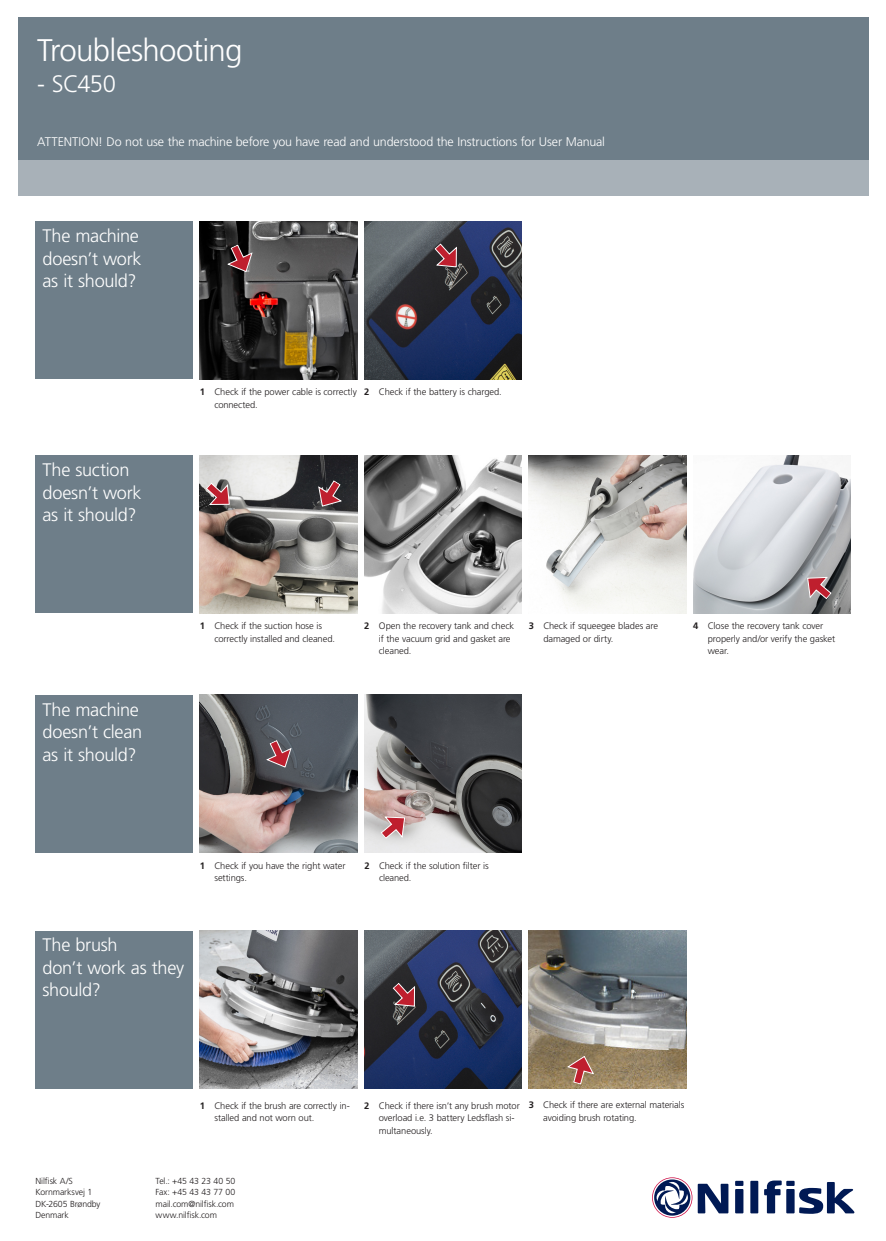
<style>
.page{position:relative;width:886px;height:1241px;background:#fff}
.page>*{position:absolute;margin:0;border:0;box-sizing:border-box;transform-origin:0 0}
.t1{font:300 31.25px "Frutiger LT Std";letter-spacing:-.025em;color:#fff}
.t2{font:300 23.75px "Frutiger LT Std";letter-spacing:-.03em;color:#fff}
.N_Quotes_29_36_Negat{font:300 18.12px/22.5px "Frutiger LT Std";letter-spacing:-.015em;color:#fff}
.N_Body_text_15_20{font:300 12.5px "Frutiger LT Std";letter-spacing:-.015em;color:#fff}
.N_Body_text_15_20-2{font:300 9.38px/12.5px "Frutiger LT Std";letter-spacing:-.01em;color:#231f20}
.t3{font:300 8.75px/11.2px "Frutiger LT Std";letter-spacing:-.015em;color:#231f20}
.s1{font-weight:700}
</style>
<div class="page">
<div style="left:18px;top:18px;width:850px;height:142px;background:#6e7e89"></div>
<div style="left:18px;top:160px;width:850px;height:36px;background:#a8b1b8"></div>
<div style="left:750px;top:1180px;width:8px;height:33px;background:#001954"></div>
<svg style="left:698px;top:1183px;width:30px;height:30px"></svg>
<div style="left:735px;top:1188px;width:8px;height:25px;background:#001954"></div>
<div style="left:786px;top:1188px;width:8px;height:25px;background:#001954"></div>
<div style="left:735px;top:1180px;width:8px;height:5px;background:#001954"></div>
<div style="left:786px;top:1180px;width:8px;height:5px;background:#001954"></div>
<svg style="left:764px;top:1180px;width:18px;height:33px"></svg>
<svg style="left:799px;top:1182px;width:56px;height:31px"></svg>
<svg style="left:652px;top:1177px;width:40px;height:40px"></svg>
<img style="left:200px;top:221px;width:157px;height:158px">
<img style="left:364px;top:221px;width:158px;height:158px">
<img style="left:200px;top:455px;width:157px;height:158px">
<img style="left:364px;top:455px;width:158px;height:158px">
<img style="left:529px;top:455px;width:157px;height:158px">
<img style="left:693px;top:455px;width:157px;height:158px">
<img style="left:200px;top:694px;width:157px;height:158px">
<img style="left:364px;top:694px;width:157px;height:158px">
<img style="left:200px;top:930px;width:157px;height:158px">
<img style="left:364px;top:930px;width:158px;height:158px">
<img style="left:529px;top:930px;width:157px;height:158px">
<svg style="left:205px;top:482px;width:25px;height:23px"></svg>
<svg style="left:318px;top:479px;width:25px;height:28px"></svg>
<svg style="left:434px;top:243px;width:23px;height:25px"></svg>
<svg style="left:392px;top:981px;width:23px;height:26px"></svg>
<svg style="left:226px;top:244px;width:27px;height:29px"></svg>
<svg style="left:265px;top:739px;width:27px;height:29px"></svg>
<svg style="left:380px;top:815px;width:26px;height:24px"></svg>
<svg style="left:806px;top:576px;width:26px;height:24px"></svg>
<svg style="left:566px;top:1054px;width:29px;height:30px"></svg>
<div style="left:35px;top:221px;width:158px;height:158px;background:#6e7e89"></div>
<div style="left:35px;top:455px;width:158px;height:158px;background:#6e7e89"></div>
<div style="left:35px;top:694px;width:158px;height:158px;background:#6e7e89"></div>
<div style="left:35px;top:930px;width:158px;height:158px;background:#6e7e89"></div>
<p class="t1" style="left:37px;top:32px;width:207px">Troubleshooting</p>
<p class="t2" style="left:37px;top:70px;width:80px">- SC450</p>
<p class="N_Body_text_15_20" style="left:37px;top:134px;width:569px">ATTENTION! Do not use the machine before you have read and understood the Instructions for User Manual</p>
<p class="N_Quotes_29_36_Negat" style="left:43px;top:225px;width:101px">The machine doesn’t work as it should?</p>
<p class="N_Quotes_29_36_Negat" style="left:43px;top:459px;width:101px">The suction doesn’t work as it should?</p>
<p class="N_Quotes_29_36_Negat" style="left:43px;top:698px;width:101px">The machine doesn’t clean as it should?</p>
<p class="N_Body_text_15_20-2" style="left:214px;top:386px;width:144px;text-indent:-15px"><span class="s1">1</span> Check if the power cable is correctly connected.</p>
<p class="N_Body_text_15_20-2" style="left:364px;top:386px;width:139px"><span class="s1">2</span> Check if the battery is charged.</p>
<p class="N_Body_text_15_20-2" style="left:214px;top:620px;width:122px;text-indent:-15px"><span class="s1">1</span> Check if the suction hose is correctly installed and cleaned.</p>
<p class="N_Body_text_15_20-2" style="left:379px;top:620px;width:137px;text-indent:-15px"><span class="s1">2</span> Open the recovery tank and check if the vacuum grid and gasket are cleaned.</p>
<p class="N_Body_text_15_20-2" style="left:543px;top:620px;width:116px;text-indent:-15px"><span class="s1">3</span> Check if squeegee blades are damaged or dirty.</p>
<p class="N_Body_text_15_20-2" style="left:708px;top:620px;width:129px;text-indent:-15px"><span class="s1">4</span> Close the recovery tank cover properly and/or verify the gasket wear.</p>
<p class="N_Body_text_15_20-2" style="left:214px;top:859px;width:133px;text-indent:-15px"><span class="s1">1</span> Check if you have the right water settings.</p>
<p class="N_Body_text_15_20-2" style="left:379px;top:859px;width:111px;text-indent:-15px"><span class="s1">2</span> Check if the solution filter is cleaned.</p>
<p class="N_Quotes_29_36_Negat" style="left:43px;top:934px;width:143px">The brush<br>don’t work as they should?</p>
<p class="N_Body_text_15_20-2" style="left:214px;top:1099px;width:137px;text-indent:-15px"><span class="s1">1</span> Check if the brush are correctly in&shy;stalled and not worn out.</p>
<p class="N_Body_text_15_20-2" style="left:379px;top:1099px;width:142px;text-indent:-15px"><span class="s1">2</span> Check if there isn’t any brush motor overload i.e. 3 battery Ledsflash si&shy;multaneously.</p>
<p class="N_Body_text_15_20-2" style="left:543px;top:1098px;width:143px;text-indent:-15px"><span class="s1">3</span> Check if there are external materials avoiding brush rotating.</p>
<p class="t3" style="left:35px;top:1175px;width:67px">Nilfisk A/S<br>Kornmarksvej 1<br>DK-2605 Brøndby<br>Denmark</p>
<p class="t3" style="left:156px;top:1175px;width:81px">Tel.: +45 43 23 40 50<br>Fax: +45 43 43 77 00 mail.com@nilfisk.com www.nilfisk.com</p>
</div>
